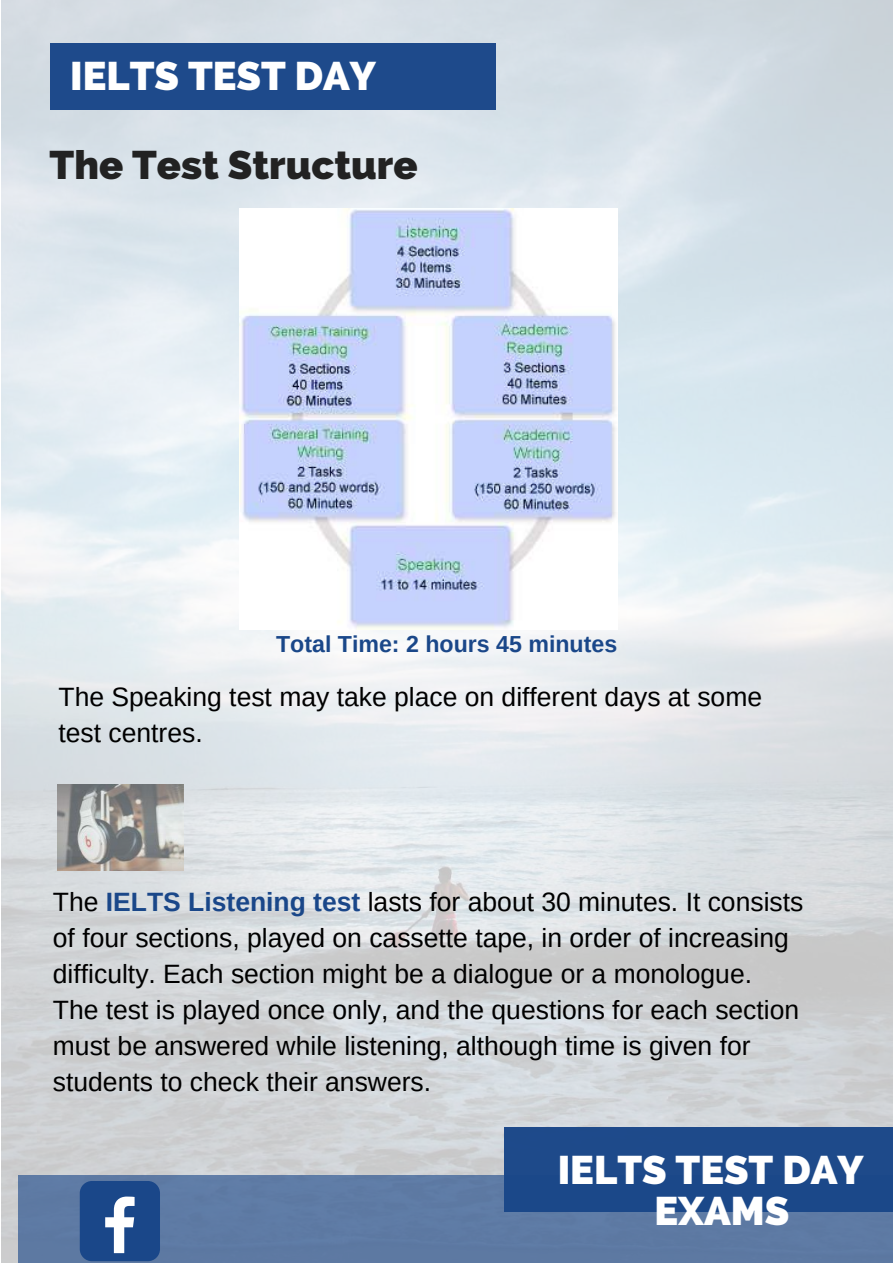
<style>
.page{position:relative;width:893px;height:1263px;background:#fff}
.page>*{position:absolute;margin:0;border:0;box-sizing:border-box;transform-origin:0 0}
.t1{font:800 39.75px/41.7px "Raleway";color:#fff;text-align:center}
.t2{font:800 39.75px "Raleway";color:#222}
.t3{font:26.55px/36px "Arimo";color:#000}
.t4{font:700 23.25px "Arimo";color:#1a4789}
.s1{font-weight:700;color:#1a4789}
</style>
<div class="page">
<img style="left:1px;top:0;width:892px;height:1263px">
<div style="left:18px;top:1175px;width:875px;height:88px;background:#5d7aa4"></div>
<div style="left:80px;top:1181px;width:80px;height:80px;background:#1a4789;border-radius:12px"></div>
<svg style="left:105px;top:1196px;width:30px;height:57px"></svg>
<div style="left:504px;top:1127px;width:389px;height:85px;background:#1a4789"></div>
<div style="left:50px;top:43px;width:445px;height:66px;background:#1a4789"></div>
<img style="left:240px;top:208px;width:377px;height:421px">
<img style="left:57px;top:785px;width:127px;height:85px">
<h1 class="t1" style="left:70px;top:56px;width:307px">IELTS TEST DAY</h1>
<h1 class="t2" style="left:50px;top:143px;width:370px">The Test Structure</h1>
<p class="t4" style="left:276px;top:628px;width:343px">Total Time: 2 hours 45 minutes</p>
<p class="t3" style="left:59px;top:679px;width:705px">The Speaking test may take place on different days at some test centres.</p>
<p class="t3" style="left:53px;top:884px;width:752px">The <span class="s1">IELTS Listening test</span> lasts for about 30 minutes. It consists of four sections, played on cassette tape, in order of increasing difficulty. Each section might be a dialogue or a monologue.<br>The test is played once only, and the questions for each section must be answered while listening, although time is given for students to check their answers.</p>
<h1 class="t1" style="left:558px;top:1149px;width:307px">IELTS TEST DAY<br>EXAMS</h1>
</div>
